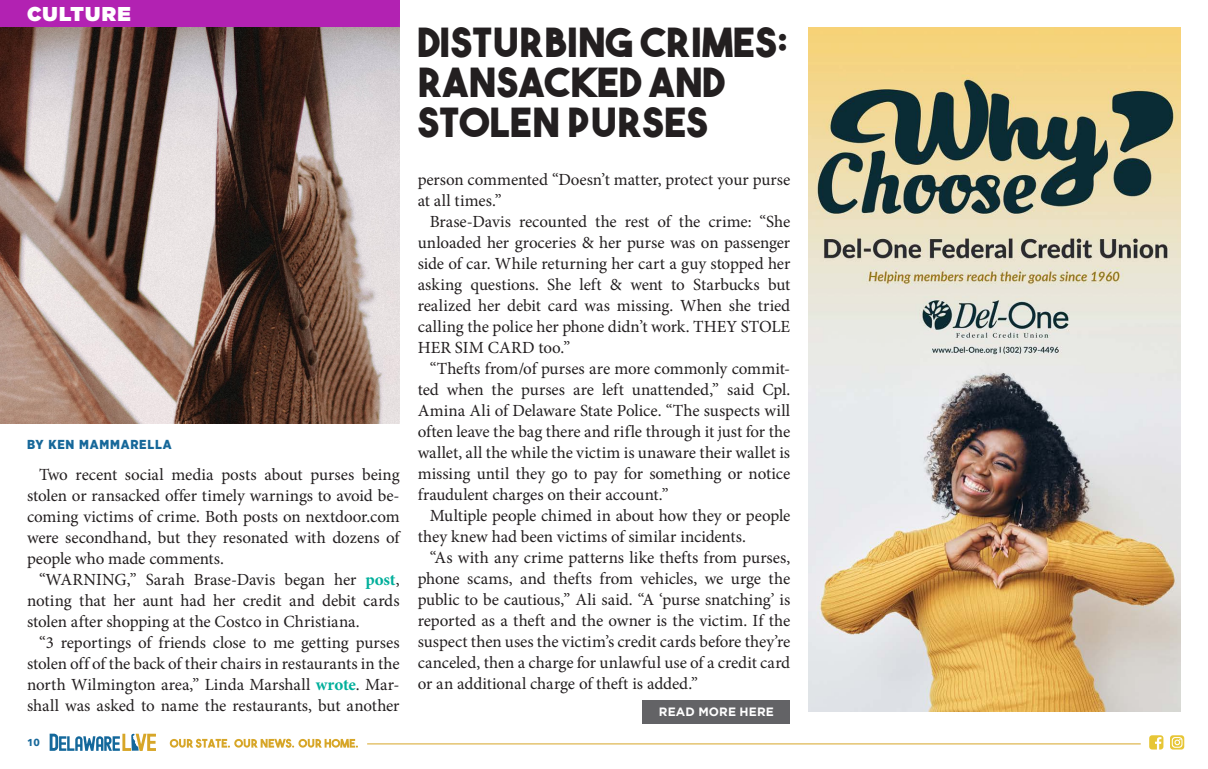
<style>
.page{position:relative;width:1208px;height:769px;background:#fff}
.page>*{position:absolute;margin:0;border:0;box-sizing:border-box;transform-origin:0 0}
.t1{font:40px/40px "The Bold Font";letter-spacing:.01em;color:#231f20}
.t2{font:900 20px "Gotham";letter-spacing:.06em;color:#fff}
.body_copy{font:17px/21px "Minion Pro";letter-spacing:-.005em;color:#231f20;text-align:justify}
.t3{font:900 13px "Gotham Narrow";letter-spacing:.06em;color:#17689a}
.t4{font:700 12px "Gotham";letter-spacing:.01em;color:#fff}
.t5{font:700 10px "Avenir Next";color:#17689a}
.s1{font-weight:700;color:#00af9b}
</style>
<div class="page">
<div style="left:0;top:0;width:399px;height:27px;background:#b222b2"></div>
<svg style="left:50px;top:733px;width:106px;height:17px"></svg>
<svg style="left:170px;top:738px;width:188px;height:9px"></svg>
<hr style="left:367px;top:743px;width:773px;height:1px;background:#d7a628">
<svg style="left:1149px;top:735px;width:14px;height:14px"></svg>
<svg style="left:1170px;top:735px;width:14px;height:14px"></svg>
<img style="left:0;top:27px;width:399px;height:396px">
<div style="left:397px;top:5px;width:410px;height:153px;background:#fff"></div>
<div style="left:642px;top:700px;width:148px;height:23px;background:#636366"></div>
<img style="left:808px;top:27px;width:372px;height:684px">
<p class="t2" style="left:27px;top:0;width:105px">CULTURE</p>
<p class="t3" style="left:27px;top:436px;width:146px">BY KEN MAMMARELLA</p>
<p class="body_copy" style="left:27px;top:464px;width:374px;text-indent:12px">Two recent social media posts about purses being stolen or ransacked offer timely warnings to avoid be&shy;coming victims of crime. Both posts on nextdoor.com were secondhand, but they resonated with dozens of people who made comments.</p>
<p class="body_copy" style="left:27px;top:569px;width:374px;text-indent:12px">“WARNING,” Sarah Brase-Davis began her <span class="s1">post</span>, noting that her aunt had her credit and debit cards stolen after shopping at the Costco in Christiana.</p>
<p class="body_copy" style="left:27px;top:632px;width:374px;text-indent:12px">“3 reportings of friends close to me getting purses stolen off of the back of their chairs in restaurants in the north Wilmington area,” Linda Marshall <span class="s1">wrote</span>. Mar&shy;shall was asked to name the restaurants, but another</p>
<p class="t5" style="left:27px;top:733px;width:14px">10</p>
<p class="t1" style="left:417px;top:21px;width:372px">DISTURBING CRIMES:<br>RANSACKED AND<br>STOLEN PURSES</p>
<p class="body_copy" style="left:417px;top:169px;width:374px">person commented “Doesn’t matter, protect your purse at all times.”</p>
<p class="body_copy" style="left:417px;top:211px;width:374px;text-indent:12px">Brase-Davis recounted the rest of the crime: “She unloaded her groceries &amp; her purse was on passenger side of car. While returning her cart a guy stopped her asking questions. She left &amp; went to Starbucks but realized her debit card was missing. When she tried calling the police her phone didn’t work. THEY STOLE HER SIM CARD too.”</p>
<p class="body_copy" style="left:417px;top:358px;width:374px;text-indent:12px">“Thefts from/of purses are more commonly commit&shy;ted when the purses are left unattended,” said Cpl.<br>Amina Ali of Delaware State Police. “The suspects will often leave the bag there and rifle through it just for the wallet, all the while the victim is unaware their wallet is missing until they go to pay for something or notice fraudulent charges on their account.”</p>
<p class="body_copy" style="left:417px;top:505px;width:374px;text-indent:12px">Multiple people chimed in about how they or people they knew had been victims of similar incidents.</p>
<p class="body_copy" style="left:417px;top:547px;width:374px;text-indent:12px">“As with any crime patterns like thefts from purses, phone scams, and thefts from vehicles, we urge the public to be cautious,” Ali said. “A ‘purse snatching’ is reported as a theft and the owner is the victim. If the suspect then uses the victim’s credit cards before they’re canceled, then a charge for unlawful use of a credit card or an additional charge of theft is added.”</p>
<p class="t4" style="left:659px;top:704px;width:116px">READ MORE HERE</p>
</div>
